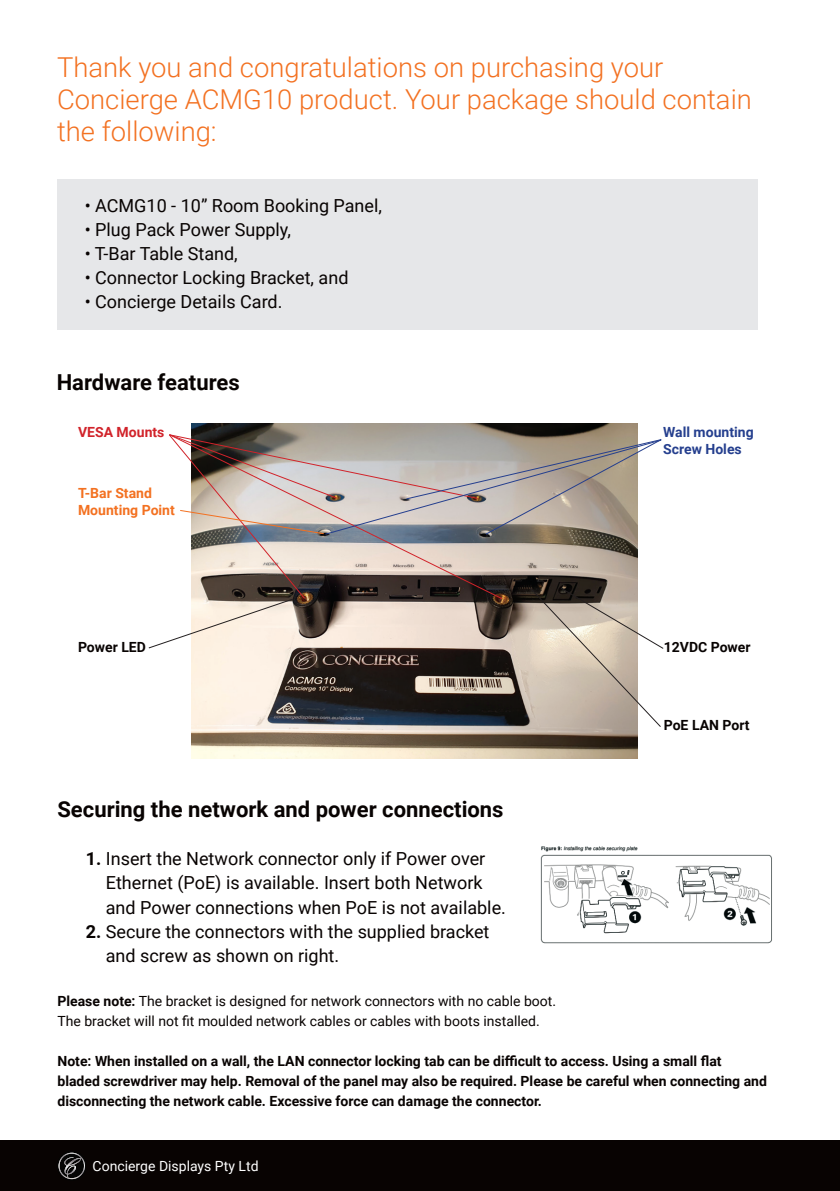
<style>
.page{position:relative;width:840px;height:1191px;background:#fff}
.page>*{position:absolute;margin:0;border:0;box-sizing:border-box;transform-origin:0 0}
.t1{font:300 27.4px/32px "Roboto";color:#f37121}
.Small_Bold_Head{font:700 22px "Roboto";color:#080302}
.t2{font:18px/24px "Roboto";color:#080302}
.t3{font:700 14px/20px "Roboto";color:#080302}
.t4{font:14px/20px "Roboto";color:#080302}
.t5{font:14px "Roboto";color:#fff}
.t6{font:700 14px/16.8px "Roboto";color:#f37121}
.t7{font:700 14px/16.8px "Roboto";color:#253f8e}
.t8{font:700 14px "Roboto";color:#d1232a}
.s1{font-weight:700}
</style>
<div class="page">
<div style="left:57px;top:179px;width:700px;height:151px;background:#e6e7e9"></div>
<div style="left:0;top:1140px;width:839px;height:51px;background:#080302"></div>
<svg style="left:58px;top:1152px;width:27px;height:28px"></svg>
<img style="left:191px;top:423px;width:446px;height:335px">
<img style="left:148px;top:433px;width:516px;height:295px">
<img style="left:540px;top:846px;width:232px;height:98px">
<p class="t1" style="left:57px;top:50px;width:696px">Thank you and congratulations on purchasing your<br>Concierge ACMG10 product. Your package should contain the following:</p>
<p class="t2" style="left:85px;top:193px;width:299px">• ACMG10 - 10” Room Booking Panel,</p>
<p class="t2" style="left:85px;top:217px;width:208px">• Plug Pack Power Supply,</p>
<p class="t2" style="left:85px;top:241px;width:154px">• T-Bar Table Stand,</p>
<p class="t2" style="left:85px;top:265px;width:265px">• Connector Locking Bracket, and</p>
<p class="t2" style="left:85px;top:289px;width:199px">• Concierge Details Card.</p>
<p class="Small_Bold_Head" style="left:57px;top:367px;width:184px">Hardware features</p>
<p class="t8" style="left:78px;top:422px;width:88px">VESA Mounts</p>
<p class="t6" style="left:78px;top:484px;width:98px">T-Bar Stand<br>Mounting Point</p>
<p class="t3" style="left:78px;top:636px;width:69px">Power LED</p>
<p class="t7" style="left:662px;top:423px;width:92px">Wall mounting<br>Screw Holes</p>
<p class="t3" style="left:663px;top:636px;width:88px">12VDC Power</p>
<p class="t3" style="left:663px;top:714px;width:87px">PoE LAN Port</p>
<p class="Small_Bold_Head" style="left:57px;top:794px;width:447px">Securing the network and power connections</p>
<p class="t2" style="left:106px;top:846px;width:401px;text-indent:-20px"><span class="s1">1.</span> Insert the Network connector only if Power over<br>Ethernet (PoE) is available. Insert both Network and Power connections when PoE is not available.</p>
<p class="t2" style="left:106px;top:918px;width:385px;text-indent:-20px"><span class="s1">2.</span> Secure the connectors with the supplied bracket and screw as shown on right.</p>
<p class="t4" style="left:57px;top:990px;width:500px"><span class="s1">Please note:</span> The bracket is designed for network connectors with no cable boot.<br>The bracket will not fit moulded network cables or cables with boots installed.</p>
<p class="t3" style="left:57px;top:1050px;width:710px">Note: When installed on a wall, the LAN connector locking tab can be difficult to access. Using a small flat bladed screwdriver may help. Removal of the panel may also be required. Please be careful when connecting and disconnecting the network cable. Excessive force can damage the connector.</p>
<p class="t5" style="left:93px;top:1156px;width:167px">Concierge Displays Pty Ltd</p>
</div>
